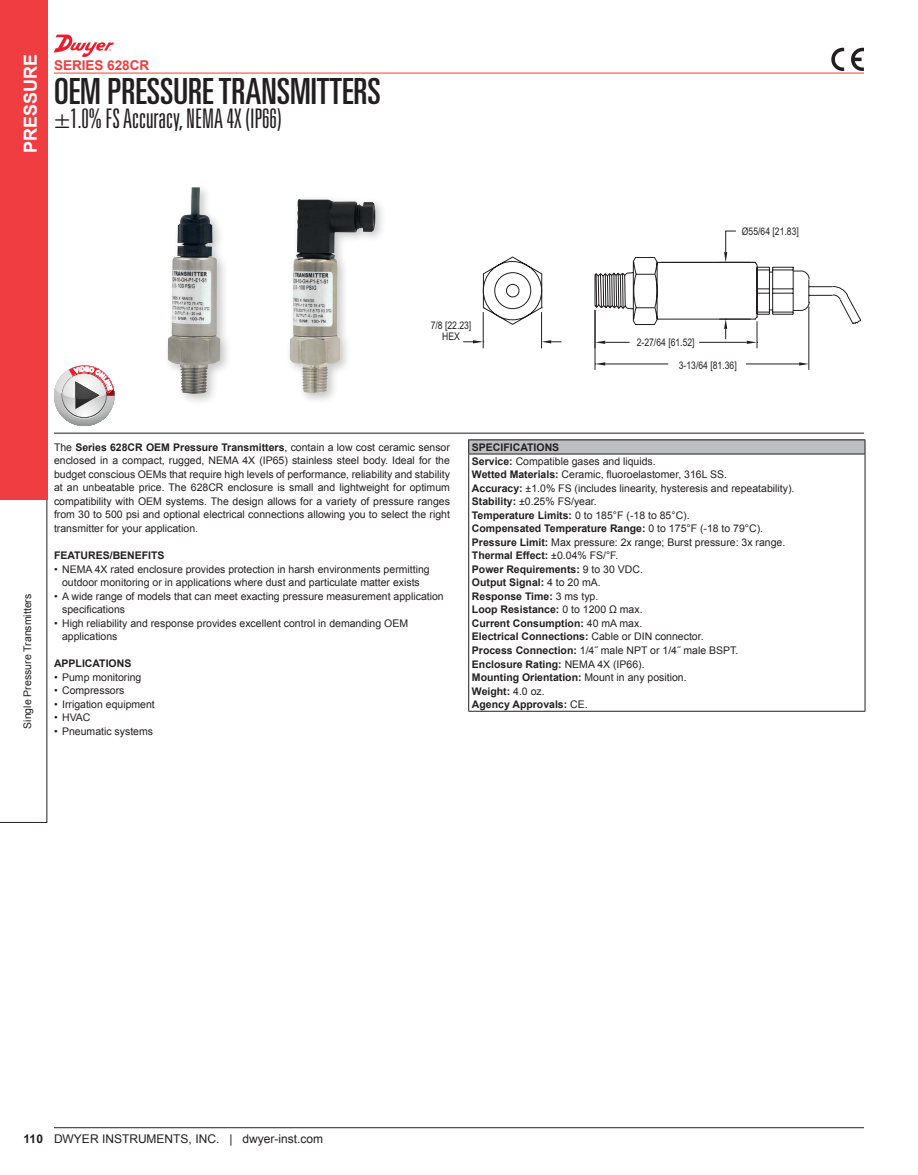
<style>
.page{position:relative;width:918px;height:1175px;background:#fff}
.page>*{position:absolute;margin:0;border:0;box-sizing:border-box;transform-origin:0 0}
.t1{font:ultra-condensed 36px "Univers LT Std";color:#231f20}
.t2{font:300 ultra-condensed 27px "Univers LT Std";color:#231f20}
.t3{font:700 18px "Arial";color:#fff}
.t4{font:700 13.5px "Arial";color:#ef3d42}
.t5{font:12px "Arial";color:#231f20}
.t6{font:700 12px "Arial";color:#231f20}
.t7{font:10.5px/13.5px "Arial";color:#231f20;text-align:justify}
.t8{font:700 10.5px "Arial";color:#231f20}
.t9{font:10.5px/10.5px "Arial Narrow";color:#231f20;text-align:center}
.s1{font-weight:700}
.s2{font-weight:400}
</style>
<div class="page">
<hr style="left:54px;top:73px;width:810px;height:1px;background:#ef3d42">
<hr style="left:54px;top:433px;width:810px;height:1px;background:#231f20">
<hr style="left:54px;top:1127px;width:810px;height:1px;background:#231f20">
<svg style="left:0;top:500px;width:47px;height:322px"></svg>
<div style="left:0;top:0;width:47px;height:500px;background:#ef3d42"></div>
<div style="left:163px;top:183px;width:69px;height:223px;background:#231f20;opacity:.25"></div>
<img style="left:168px;top:187px;width:52px;height:208px">
<div style="left:286px;top:195px;width:101px;height:207px;background:#231f20;opacity:.25"></div>
<img style="left:290px;top:199px;width:50px;height:194px">
<hr style="left:595px;top:310px;width:1px;height:60px;background:#231f20">
<hr style="left:808px;top:307px;width:1px;height:63px;background:#231f20">
<svg style="left:463px;top:230px;width:398px;height:135px"></svg>
<svg style="left:851px;top:48px;width:13px;height:23px"></svg>
<svg style="left:831px;top:48px;width:13px;height:23px"></svg>
<div style="left:469px;top:440px;width:396px;height:14px;background:#bcbec0"></div>
<hr style="left:865px;top:454px;width:1px;height:257px;background:#231f20">
<hr style="left:468px;top:454px;width:1px;height:257px;background:#231f20">
<hr style="left:468px;top:711px;width:397px;height:1px;background:#231f20">
<hr style="left:468px;top:439px;width:397px;height:1px;background:#231f20">
<svg style="left:468px;top:440px;width:1px;height:13px"></svg>
<svg style="left:865px;top:440px;width:1px;height:13px"></svg>
<hr style="left:468px;top:453px;width:397px;height:1px;background:#231f20">
<svg style="left:54px;top:365px;width:60px;height:61px"></svg>
<svg style="left:54px;top:35px;width:60px;height:22px"></svg>
<svg style="left:55px;top:365px;width:59px;height:54px"></svg>
<p class="t3" style="left:18px;top:153px;width:101px;rotate:-90deg">PRESSURE</p>
<p class="t4" style="left:54px;top:57px;width:97px">SERIES 628CR</p>
<p class="t1" style="left:54px;top:71px;width:328px">OEM PRESSURE TRANSMITTERS</p>
<p class="t2" style="left:54px;top:105px;width:229px">±1.0% FS Accuracy, NEMA 4X (IP66)</p>
<p class="t9" style="left:742px;top:226px;width:58px">Ø55/64 [21.83]</p>
<p class="t9" style="left:431px;top:320px;width:42px">7/8 [22.23]<br>HEX</p>
<p class="t9" style="left:679px;top:331px;width:59px;line-height:22.8px;text-align:left;text-indent:-42px">2-27/64 [61.52]<br>3-13/64 [81.36]</p>
<p class="t7" style="left:21px;top:728px;width:136px;rotate:-90deg">Single Pressure Transmitters</p>
<p class="t7" style="left:54px;top:440px;width:398px">The <span class="s1">Series 628CR OEM Pressure Transmitters</span>, contain a low cost ceramic sensor enclosed in a compact, rugged, NEMA 4X (IP65) stainless steel body. Ideal for the budget conscious OEMs that require high levels of performance, reliability and stability at an unbeatable price. The 628CR enclosure is small and lightweight for optimum compatibility with OEM systems. The design allows for a variety of pressure ranges from 30 to 500 psi and optional electrical connections allowing you to select the right transmitter for your application.</p>
<p class="t8" style="left:54px;top:548px;width:112px">FEATURES/BENEFITS</p>
<p class="t7" style="left:54px;top:562px;width:377px">• NEMA 4X rated enclosure provides protection in harsh environments permitting</p>
<p class="t7" style="left:62px;top:575px;width:359px">outdoor monitoring or in applications where dust and particulate matter exists</p>
<p class="t7" style="left:54px;top:589px;width:391px">• A wide range of models that can meet exacting pressure measurement application</p>
<p class="t7" style="left:62px;top:602px;width:65px">specifications</p>
<p class="t7" style="left:54px;top:616px;width:356px">• High reliability and response provides excellent control in demanding OEM</p>
<p class="t7" style="left:62px;top:629px;width:57px">applications</p>
<p class="t8" style="left:54px;top:656px;width:79px">APPLICATIONS</p>
<p class="t7" style="left:54px;top:670px;width:89px">• Pump monitoring</p>
<p class="t7" style="left:54px;top:683px;width:72px">• Compressors</p>
<p class="t7" style="left:54px;top:697px;width:102px">• Irrigation equipment</p>
<p class="t7" style="left:54px;top:710px;width:38px">• HVAC</p>
<p class="t7" style="left:54px;top:724px;width:101px">• Pneumatic systems</p>
<p class="t8" style="left:472px;top:440px;width:89px">SPECIFICATIONS</p>
<p class="t7" style="left:472px;top:454px;width:185px"><span class="s1">Service:</span> Compatible gases and liquids.</p>
<p class="t7" style="left:472px;top:468px;width:257px"><span class="s1">Wetted Materials:</span> Ceramic, fluoroelastomer, 316L SS.</p>
<p class="t7" style="left:472px;top:481px;width:324px"><span class="s1">Accuracy:</span> ±1.0% FS (includes linearity, hysteresis and repeatability).</p>
<p class="t7" style="left:472px;top:495px;width:126px"><span class="s1">Stability:</span> ±0.25% FS/year.</p>
<p class="t7" style="left:472px;top:508px;width:219px"><span class="s1">Temperature Limits:</span> 0 to 185°F (-18 to 85°C).</p>
<p class="t8" style="left:472px;top:522px;width:293px">Compensated Temperature Range: <span class="s2">0 to 175°F (-18 to 79°C).</span></p>
<p class="t7" style="left:472px;top:535px;width:315px"><span class="s1">Pressure Limit:</span> Max pressure: 2x range; Burst pressure: 3x range.</p>
<p class="t8" style="left:472px;top:549px;width:148px">Thermal Effect: <span class="s2">±0.04% FS/°F.</span></p>
<p class="t8" style="left:472px;top:562px;width:172px">Power Requirements: <span class="s2">9 to 30 VDC.</span></p>
<p class="t8" style="left:472px;top:576px;width:130px">Output Signal: <span class="s2">4 to 20 mA.</span></p>
<p class="t8" style="left:472px;top:589px;width:128px">Response Time: <span class="s2">3 ms typ.</span></p>
<p class="t8" style="left:472px;top:603px;width:172px">Loop Resistance: <span class="s2">0 to 1200 Ω max.</span></p>
<p class="t8" style="left:472px;top:616px;width:172px">Current Consumption: <span class="s2">40 mA max.</span></p>
<p class="t8" style="left:472px;top:630px;width:233px">Electrical Connections: <span class="s2">Cable or DIN connector.</span></p>
<p class="t7" style="left:472px;top:643px;width:268px"><span class="s1">Process Connection:</span> 1/4˝ male NPT or 1/4˝ male BSPT.</p>
<p class="t8" style="left:472px;top:657px;width:174px">Enclosure Rating: <span class="s2">NEMA 4X (IP66).</span></p>
<p class="t8" style="left:472px;top:670px;width:216px">Mounting Orientation: <span class="s2">Mount in any position.</span></p>
<p class="t8" style="left:472px;top:684px;width:74px">Weight: <span class="s2">4.0 oz.</span></p>
<p class="t8" style="left:472px;top:697px;width:117px">Agency Approvals: <span class="s2">CE.</span></p>
<p class="t6" style="left:24px;top:1131px;width:21px">110</p>
<p class="t5" style="left:54px;top:1131px;width:271px">DWYER INSTRUMENTS, INC. | dwyer-inst.com</p>
</div>
